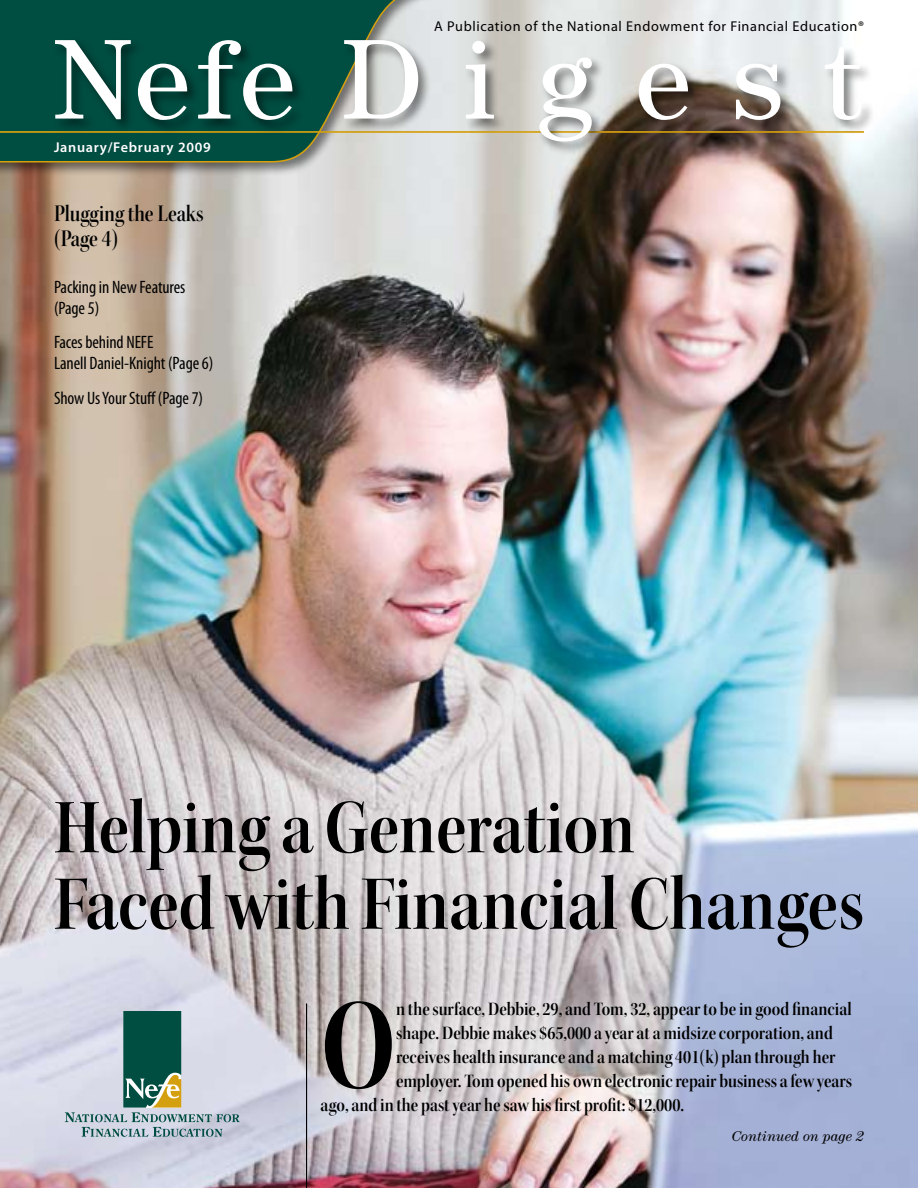
<style>
.page{position:relative;width:918px;height:1188px;background:#fff}
.page>*{position:absolute;margin:0;border:0;box-sizing:border-box;transform-origin:0 0}
.t1{font:133.8px "Kepler Std Semibold Scn Disp";color:#000}
.t2{font:114px "Century";letter-spacing:.36em;color:#fff}
.t3{font:79.5px/76.5px "Kepler Std Semibold Scn Disp";color:#000}
.t4{font:24px/25.5px "Kepler Semibold Cn Display";letter-spacing:-.005em;color:#000}
.t5{font:19.5px "Kepler Std Semibold Scn Disp";color:#000}
.t6{font:condensed 18px/21px "Myriad Pro";letter-spacing:-.005em;color:#000}
.t7{font:14.25px "Myriad Pro";letter-spacing:.045em;color:#000}
.t8{font:600 14.25px "Myriad Pro";letter-spacing:.05em;color:#fff}
.t9{font:italic 14.25px "Century";color:#000}
</style>
<div class="page">
<img style="left:0;top:0;width:918px;height:1188px">
<svg style="left:65px;top:1011px;width:175px;height:126px;background:#a0b4b7"></svg>
<div style="left:0;top:0;width:455px;height:178px;background:#000;opacity:.5"></div>
<svg style="left:0;top:0;width:456px;height:163px;background:#236255"></svg>
<hr style="left:306px;top:1004px;width:1px;height:184px;background:#000">
<hr style="left:0;top:131px;width:864px;height:2px;background:#d5a00f">
<div style="left:51px;top:35px;width:826px;height:121px;background:#000;opacity:.5"></div>
<p class="t7" style="left:434px;top:18px;width:431px">A Publication of the National Endowment for Financial Education®</p>
<h2 class="t2" style="left:52px;top:13px;width:812px">NefeDigest</h2>
<p class="t8" style="left:54px;top:138px;width:158px">January/February 2009</p>
<p class="t4" style="left:54px;top:201px;width:151px">Plugging the Leaks (Page 4)</p>
<p class="t6" style="left:54px;top:276px;width:133px">Packing in New Features (Page 5)</p>
<p class="t6" style="left:54px;top:331px;width:161px">Faces behind NEFE<br>Lanell Daniel-Knight (Page 6)</p>
<p class="t6" style="left:54px;top:387px;width:151px">Show Us Your Stuff (Page 7)</p>
<h3 class="t3" style="left:54px;top:790px;width:812px">Helping a Generation<br>Faced with Financial Changes</h3>
<h1 class="t1" style="left:321px;top:971px;width:77px">O</h1>
<p class="t5" style="left:396px;top:998px;width:457px">n the surface, Debbie, 29, and Tom, 32, appear to be in good financial</p>
<p class="t5" style="left:396px;top:1022px;width:438px">shape. Debbie makes $65,000 a year at a midsize corporation, and</p>
<p class="t5" style="left:396px;top:1046px;width:441px">receives health insurance and a matching 401(k) plan through her</p>
<p class="t5" style="left:396px;top:1070px;width:458px">employer. Tom opened his own electronic repair business a few years</p>
<p class="t5" style="left:321px;top:1094px;width:365px">ago, and in the past year he saw his first profit: $12,000.</p>
<p class="t9" style="left:732px;top:1128px;width:134px">Continued on page 2</p>
</div>
